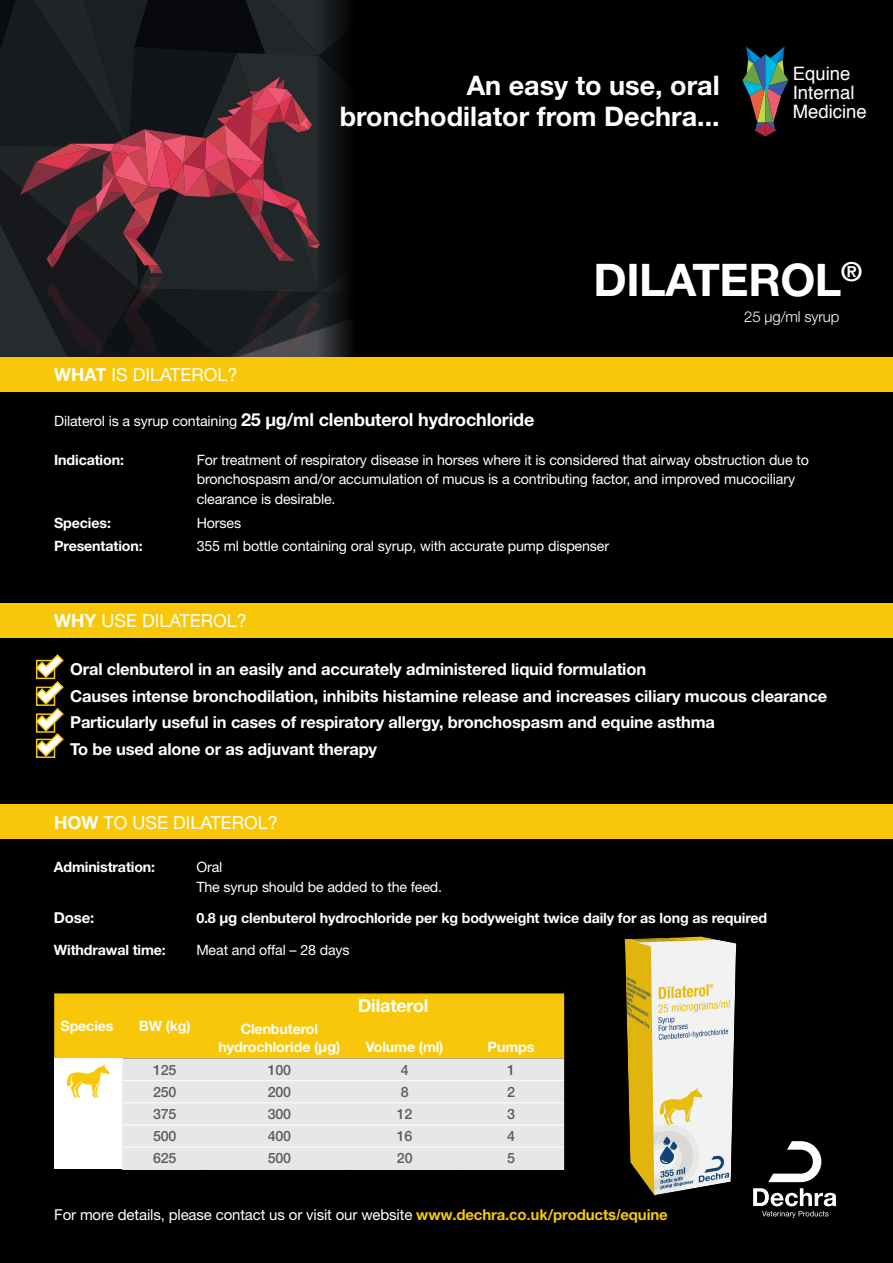
<style>
.page{position:relative;width:893px;height:1263px;background:#000001}
.page>*{position:absolute;margin:0;border:0;box-sizing:border-box;transform-origin:0 0}
.Product_header{font:700 45px "Helvetica Neue LT Std";letter-spacing:-.01em;color:#fff}
.t1{font:700 27px/31.5px "Helvetica Neue LT Std";color:#fff;text-align:right}
.t2{font:18.45px/19.2px "Helvetica";color:#fff}
.New_Body_Grey{font:700 18px "Helvetica Neue LT Std";letter-spacing:-.01em;color:#fff}
.t3{font:18px "Helvetica Neue LT Std";color:#fff}
.New_Body_Grey-2{font:700 16.5px "Helvetica Neue LT Std";letter-spacing:-.01em;color:#fff}
.New_Body_Grey-3{font:15px "Helvetica Neue LT Std";letter-spacing:-.01em;color:#fff}
.Subtitle{font:300 15px "Helvetica Neue LT Std";letter-spacing:-.01em;color:#fff}
.New_Body_Grey-4{font:700 15px "Helvetica Neue LT Std";color:#fff}
.New_Body_Grey-5{font:14.25px/19.5px "Helvetica Neue LT Std";letter-spacing:-.01em;color:#fff}
.New_Body_Grey-6{font:700 14.25px/18px "Helvetica Neue LT Std";letter-spacing:-.01em;color:#fff;text-align:center}
.New_Body_Grey-7{font:500 14.25px "Helvetica Neue LT Std";letter-spacing:-.01em;color:#5b5c5d}
.s1{font-weight:700}
.s2{font-weight:400;font-size:14.25px}
.s3{font-size:15px}
.s4{font-weight:700;color:#f9c709}
.s5{font-family:"Arial";font-weight:700;color:#f9c709}
</style>
<div class="page">
<div style="left:0;top:804px;width:893px;height:34px;background:#f9c709"></div>
<div style="left:0;top:604px;width:893px;height:34px;background:#f9c709"></div>
<div style="left:54px;top:993px;width:510px;height:65px;background:#f9c709"></div>
<div style="left:54px;top:1058px;width:68px;height:111px;background:#fff"></div>
<div style="left:122px;top:1058px;width:442px;height:111px;background:#e6e7e9"></div>
<hr style="left:122px;top:1080px;width:85px;height:1px;background:#fff">
<hr style="left:207px;top:1080px;width:144px;height:1px;background:#fff">
<hr style="left:351px;top:1080px;width:107px;height:1px;background:#fff">
<hr style="left:458px;top:1080px;width:106px;height:1px;background:#fff">
<hr style="left:122px;top:1102px;width:85px;height:1px;background:#fff">
<hr style="left:207px;top:1102px;width:144px;height:1px;background:#fff">
<hr style="left:351px;top:1102px;width:107px;height:1px;background:#fff">
<hr style="left:458px;top:1102px;width:106px;height:1px;background:#fff">
<hr style="left:122px;top:1124px;width:85px;height:1px;background:#fff">
<hr style="left:207px;top:1124px;width:144px;height:1px;background:#fff">
<hr style="left:351px;top:1124px;width:107px;height:1px;background:#fff">
<hr style="left:458px;top:1124px;width:106px;height:1px;background:#fff">
<hr style="left:122px;top:1147px;width:85px;height:1px;background:#fff">
<hr style="left:207px;top:1147px;width:144px;height:1px;background:#fff">
<hr style="left:351px;top:1147px;width:107px;height:1px;background:#fff">
<hr style="left:458px;top:1147px;width:106px;height:1px;background:#fff">
<hr style="left:122px;top:1169px;width:85px;height:1px;background:#fff">
<hr style="left:207px;top:1169px;width:144px;height:1px;background:#fff">
<hr style="left:351px;top:1169px;width:107px;height:1px;background:#fff">
<hr style="left:458px;top:1169px;width:106px;height:1px;background:#fff">
<svg style="left:67px;top:1064px;width:43px;height:33px"></svg>
<svg style="left:768px;top:1141px;width:53px;height:41px"></svg>
<svg style="left:753px;top:1188px;width:83px;height:30px"></svg>
<svg style="left:742px;top:47px;width:46px;height:90px"></svg>
<img style="left:624px;top:936px;width:113px;height:260px">
<svg style="left:0;top:0;width:351px;height:357px;background:#322227"></svg>
<div style="left:0;top:357px;width:893px;height:34px;background:#f9c709"></div>
<svg style="left:35px;top:654px;width:29px;height:104px"></svg>
<p class="t1" style="left:340px;top:69px;width:381px">An easy to use, oral bronchodilator from Dechra...</p>
<p class="t2" style="left:793px;top:64px;width:76px">Equine<br>Internal<br>Medicine</p>
<p class="Product_header" style="left:594px;top:252px;width:270px">DILATEROL<sup>®</sup></p>
<p class="t3" style="left:54px;top:364px;width:185px"><span class="s1">WHAT</span> IS DILATEROL?</p>
<p class="Subtitle" style="left:744px;top:307px;width:97px">25 µg/ml syrup</p>
<p class="New_Body_Grey" style="left:54px;top:408px;width:482px"><span class="s2">Dilaterol is a syrup containing</span> 25 µg/ml clenbuterol hydrochloride</p>
<p class="New_Body_Grey-6" style="left:54px;top:450px;width:71px">Indication:</p>
<p class="New_Body_Grey-5" style="left:197px;top:450px;width:614px">For treatment of respiratory disease in horses where it is considered that airway obstruction due to bronchospasm and/or accumulation of mucus is a contributing factor, and improved mucociliary clearance is desirable.</p>
<p class="New_Body_Grey-6" style="left:54px;top:513px;width:58px">Species:</p>
<p class="New_Body_Grey-5" style="left:197px;top:512px;width:46px">Horses</p>
<p class="New_Body_Grey-6" style="left:54px;top:537px;width:90px">Presentation:</p>
<p class="New_Body_Grey-5" style="left:197px;top:536px;width:414px">355 ml bottle containing oral syrup, with accurate pump dispenser</p>
<p class="t3" style="left:54px;top:610px;width:194px"><span class="s1">WHY</span> USE DILATEROL?</p>
<p class="New_Body_Grey-2" style="left:70px;top:659px;width:577px">Oral clenbuterol in an easily and accurately administered liquid formulation</p>
<p class="New_Body_Grey-2" style="left:70px;top:685px;width:759px">Causes intense bronchodilation, inhibits histamine release and increases ciliary mucous clearance</p>
<p class="New_Body_Grey-2" style="left:70px;top:712px;width:646px">Particularly useful in cases of respiratory allergy, bronchospasm and equine asthma</p>
<p class="New_Body_Grey-2" style="left:70px;top:739px;width:308px">To be used alone or as adjuvant therapy</p>
<p class="t3" style="left:54px;top:811px;width:225px"><span class="s1">HOW</span> TO USE DILATEROL?</p>
<p class="New_Body_Grey-6" style="left:54px;top:858px;width:103px">Administration:</p>
<p class="New_Body_Grey-5" style="left:196px;top:857px;width:247px">Oral<br>The syrup should be added to the feed.</p>
<p class="New_Body_Grey-4" style="left:54px;top:909px;width:42px">Dose:</p>
<p class="New_Body_Grey-6" style="left:196px;top:909px;width:572px">0.8 <span class="s3">µg</span> clenbuterol hydrochloride per kg bodyweight twice daily for as long as required</p>
<p class="New_Body_Grey-6" style="left:54px;top:940px;width:114px">Withdrawal time:</p>
<p class="New_Body_Grey-5" style="left:196px;top:940px;width:155px">Meat and offal – 28 days</p>
<p class="New_Body_Grey-6" style="left:61px;top:1017px;width:54px">Species</p>
<p class="New_Body_Grey-6" style="left:139px;top:1017px;width:53px">BW (kg)</p>
<p class="New_Body_Grey-6" style="left:219px;top:1020px;width:123px">Clenbuterol hydrochloride (<span class="s3">µg</span>)</p>
<p class="New_Body_Grey" style="left:358px;top:995px;width:72px">Dilaterol</p>
<p class="New_Body_Grey-6" style="left:366px;top:1038px;width:79px">Volume (ml)</p>
<p class="New_Body_Grey-6" style="left:488px;top:1038px;width:48px">Pumps</p>
<p class="New_Body_Grey-7" style="left:153px;top:1061px;width:25px">125</p>
<p class="New_Body_Grey-7" style="left:268px;top:1061px;width:25px">100</p>
<p class="New_Body_Grey-7" style="left:401px;top:1061px;width:9px">4</p>
<p class="New_Body_Grey-7" style="left:507px;top:1061px;width:9px">1</p>
<p class="New_Body_Grey-7" style="left:153px;top:1083px;width:25px">250</p>
<p class="New_Body_Grey-7" style="left:268px;top:1083px;width:25px">200</p>
<p class="New_Body_Grey-7" style="left:401px;top:1083px;width:9px">8</p>
<p class="New_Body_Grey-7" style="left:507px;top:1083px;width:9px">2</p>
<p class="New_Body_Grey-7" style="left:153px;top:1105px;width:25px">375</p>
<p class="New_Body_Grey-7" style="left:268px;top:1105px;width:25px">300</p>
<p class="New_Body_Grey-7" style="left:397px;top:1105px;width:17px">12</p>
<p class="New_Body_Grey-7" style="left:507px;top:1105px;width:9px">3</p>
<p class="New_Body_Grey-7" style="left:153px;top:1127px;width:25px">500</p>
<p class="New_Body_Grey-7" style="left:268px;top:1127px;width:25px">400</p>
<p class="New_Body_Grey-7" style="left:397px;top:1127px;width:17px">16</p>
<p class="New_Body_Grey-7" style="left:507px;top:1127px;width:9px">4</p>
<p class="New_Body_Grey-7" style="left:153px;top:1150px;width:25px">625</p>
<p class="New_Body_Grey-7" style="left:268px;top:1150px;width:25px">500</p>
<p class="New_Body_Grey-7" style="left:397px;top:1150px;width:17px">20</p>
<p class="New_Body_Grey-7" style="left:507px;top:1150px;width:9px">5</p>
<p class="New_Body_Grey-3" style="left:54px;top:1205px;width:615px">For more details, please contact us or visit our website <span class="s4">www.dechra.</span><span class="s5">co.uk</span><span class="s4">/product</span><span class="s5">s/</span><span class="s4">equine</span></p>
</div>
